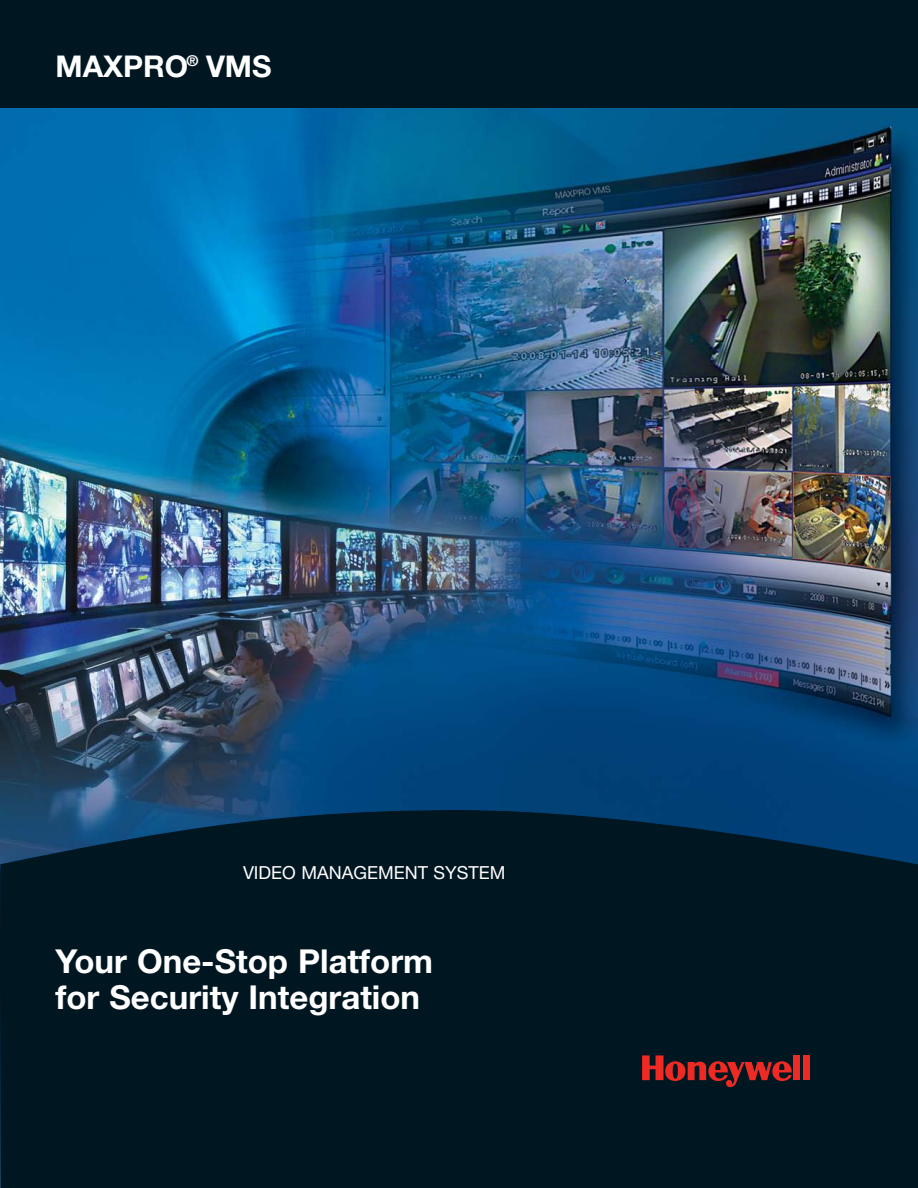
<style>
.page{position:relative;width:918px;height:1188px;background:#fff}
.page>*{position:absolute;margin:0;border:0;box-sizing:border-box;transform-origin:0 0}
.t1{font:700 33px/36px "Helvetica Neue";color:#fff}
.t2{font:700 30px "Helvetica Neue";color:#fff}
.t3{font:18px "Helvetica Neue";color:#fff}
</style>
<div class="page">
<div style="left:0;top:0;width:918px;height:108px;background:#001722"></div>
<img style="left:0;top:108px;width:918px;height:702px">
<div style="left:0;top:810px;width:918px;height:378px;background:#001722"></div>
<div style="left:793px;top:1055px;width:7px;height:25px;background:#ee2a24"></div>
<div style="left:803px;top:1055px;width:7px;height:25px;background:#ee2a24"></div>
<svg style="left:642px;top:1055px;width:150px;height:32px"></svg>
<p class="t2" style="left:56px;top:55px;width:218px">MAXPRO<sup>®</sup> VMS</p>
<p class="t3" style="left:243px;top:866px;width:264px">VIDEO MANAGEMENT SYSTEM</p>
<p class="t1" style="left:56px;top:946px;width:379px">Your One-Stop Platform for Security Integration</p>
</div>
